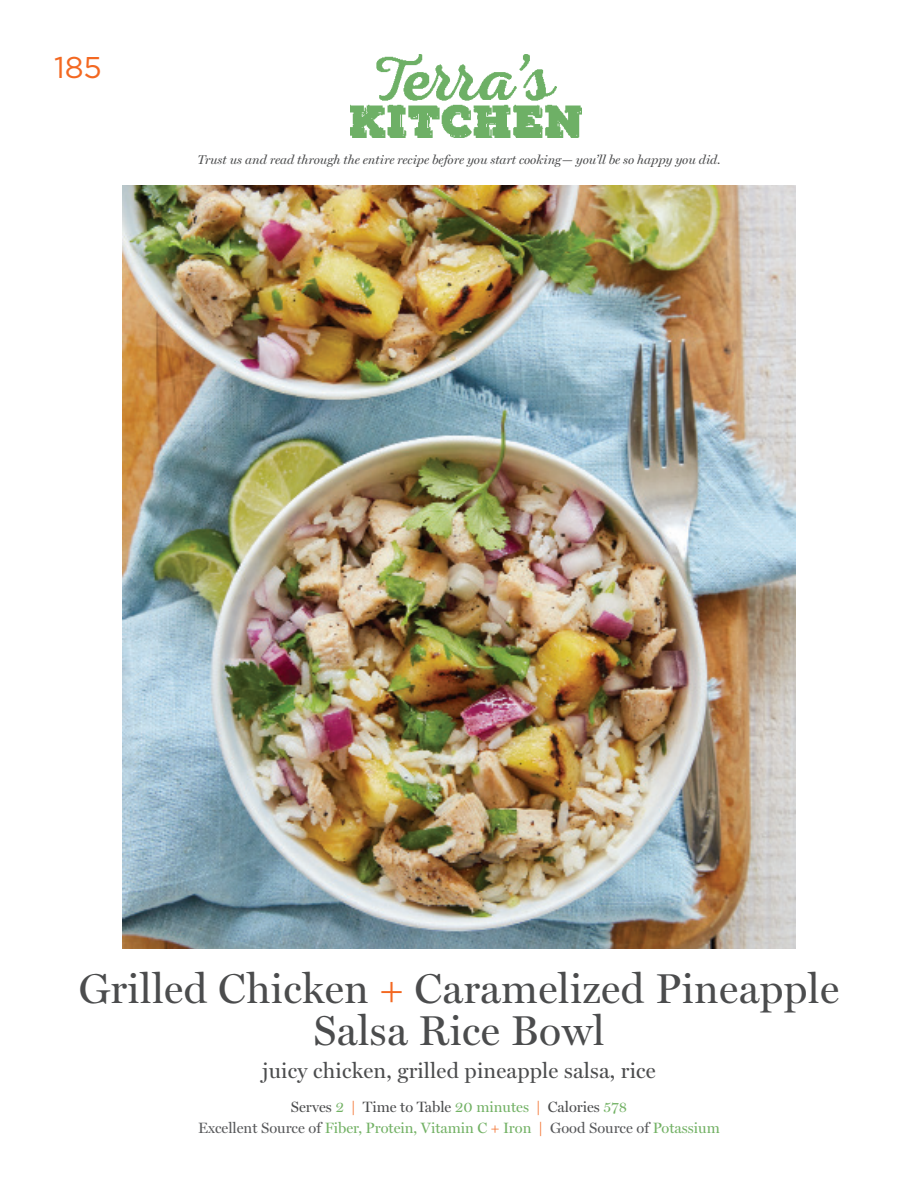
<style>
.page{position:relative;width:918px;height:1188px;background:#fff}
.page>*{position:absolute;margin:0;border:0;box-sizing:border-box;transform-origin:0 0}
.recipe_title{font:42px/42px "Miller Display";letter-spacing:.01em;color:#4b4c4d;text-align:center}
.t1{font:30px "Gotham";color:#f36821}
.recipe_subhead{font:21.75px "Miller Display";letter-spacing:.01em;color:#4b4c4d}
.serves_nutritional{font:15px "Miller Display";color:#72b164}
.serves_nutritional-2{font:15px "Miller Display";color:#4b4c4d}
.Disclaimer{font:italic 12.75px "Miller Display";color:#4b4c4d}
.s1{color:#f36821}
.s2{color:#72b164}
.s3{color:#57585a}
</style>
<div class="page">
<img style="left:123px;top:186px;width:672px;height:763px">
<img style="left:350px;top:54px;width:232px;height:83px">
<p class="t1" style="left:54px;top:48px;width:49px">185</p>
<p class="Disclaimer" style="left:197px;top:152px;width:525px">Trust us and read through the entire recipe before you start cooking— you’ll be so happy you did.</p>
<p class="recipe_title" style="left:79px;top:968px;width:762px">Grilled Chicken <span class="s1">+</span> Caramelized Pineapple<br>Salsa Rice Bowl</p>
<p class="recipe_subhead" style="left:262px;top:1058px;width:395px">juicy chicken, grilled pineapple salsa, rice</p>
<p class="serves_nutritional-2" style="left:291px;top:1098px;width:338px">Serves <span class="s2">2</span> <span class="s1">|</span> Time to Table <span class="s2">20 minutes</span> <span class="s1">|</span> Calories <span class="s2">578</span></p>
<p class="serves_nutritional" style="left:198px;top:1119px;width:523px"><span class="s3">Excellent Source of</span> Fiber, Protein, Vitamin C <span class="s1">+</span> Iron <span class="s1">|</span> <span class="s3">Good Source of</span> Potassium</p>
</div>
